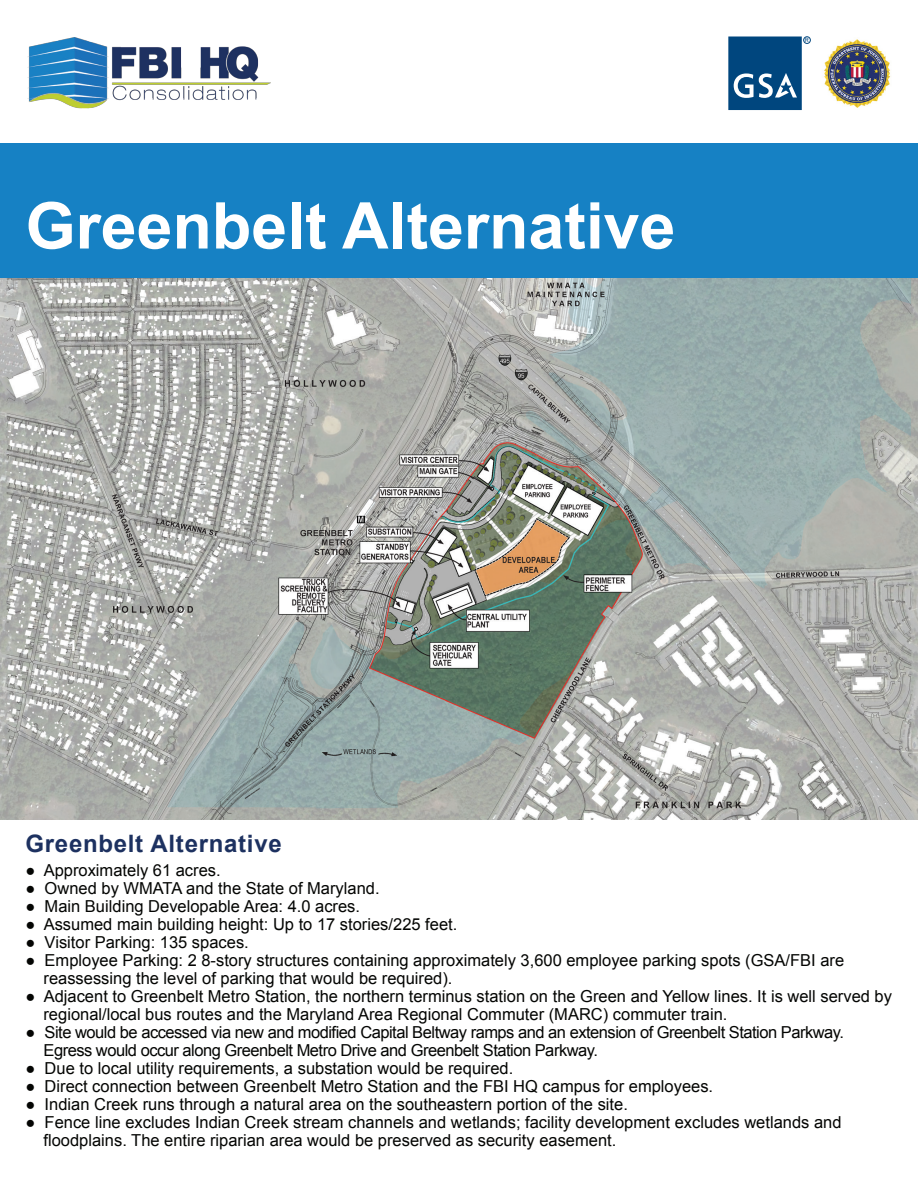
<style>
.page{position:relative;width:918px;height:1188px;background:#fff}
.page>*{position:absolute;margin:0;border:0;box-sizing:border-box;transform-origin:0 0}
.t1{font:700 64.5px "Arial";color:#fff}
.t2{font:700 24px "Arial";letter-spacing:.03em;color:#1d3160}
.t3{font:16.5px/18px "Arial";color:#040503}
.t4{font:16.5px/18px "Arial";letter-spacing:-.03em;color:#040503}
.t5{font:700 15.45px "Arial";color:#fff}
.t6{font:5.85px "Grotesque MT Std";color:#00467e}
</style>
<div class="page">
<img style="left:0;top:278px;width:918px;height:542px">
<svg style="left:728px;top:37px;width:74px;height:73px;background:#1d5b8c"></svg>
<div style="left:803px;top:36px;width:8px;height:8px;border:1px solid #00467e;border-radius:50%"></div>
<img style="left:824px;top:39px;width:67px;height:69px">
<img style="left:28px;top:37px;width:242px;height:72px">
<div style="left:0;top:143px;width:918px;height:135px;background:#1681c4"></div>
<h1 class="t1" style="left:26px;top:183px;width:651px">Greenbelt Alternative</h1>
<p class="t6" style="left:805px;top:36px;width:6px">R</p>
<p class="t5" style="left:69px;top:635px;width:10px">1</p>
<h2 class="t2" style="left:26px;top:828px;width:258px">Greenbelt Alternative</h2>
<p class="t3" style="left:26px;top:862px;width:197px">● Approximately 61 acres.</p>
<p class="t3" style="left:26px;top:880px;width:356px">● Owned by WMATA and the State of Maryland.</p>
<p class="t3" style="left:26px;top:898px;width:336px">● Main Building Developable Area: 4.0 acres.</p>
<p class="t3" style="left:26px;top:916px;width:433px">● Assumed main building height: Up to 17 stories/225 feet.</p>
<p class="t3" style="left:26px;top:934px;width:225px">● Visitor Parking: 135 spaces.</p>
<p class="t3" style="left:44px;top:952px;width:802px;text-indent:-18px">● Employee Parking: 2 8-story structures containing approximately 3,600 employee parking spots (GSA/FBI are reassessing the level of parking that would be required).</p>
<p class="t3" style="left:43px;top:988px;width:850px;text-indent:-18px">● Adjacent to Greenbelt Metro Station, the northern terminus station on the Green and Yellow lines. It is well served by regional/local bus routes and the Maryland Area Regional Commuter (MARC) commuter train.</p>
<p class="t4" style="left:43px;top:1024px;width:802px;text-indent:-18px">● Site would be accessed via new and modified Capital Beltway ramps and an extension of Greenbelt Station Parkway.<br>Egress would occur along Greenbelt Metro Drive and Greenbelt Station Parkway.</p>
<p class="t3" style="left:25px;top:1060px;width:489px">● Due to local utility requirements, a substation would be required.</p>
<p class="t3" style="left:25px;top:1078px;width:689px">● Direct connection between Greenbelt Metro Station and the FBI HQ campus for employees.</p>
<p class="t3" style="left:25px;top:1096px;width:604px">● Indian Creek runs through a natural area on the southeastern portion of the site.</p>
<p class="t3" style="left:43px;top:1114px;width:800px;text-indent:-18px">● Fence line excludes Indian Creek stream channels and wetlands; facility development excludes wetlands and floodplains. The entire riparian area would be preserved as security easement.</p>
</div>
